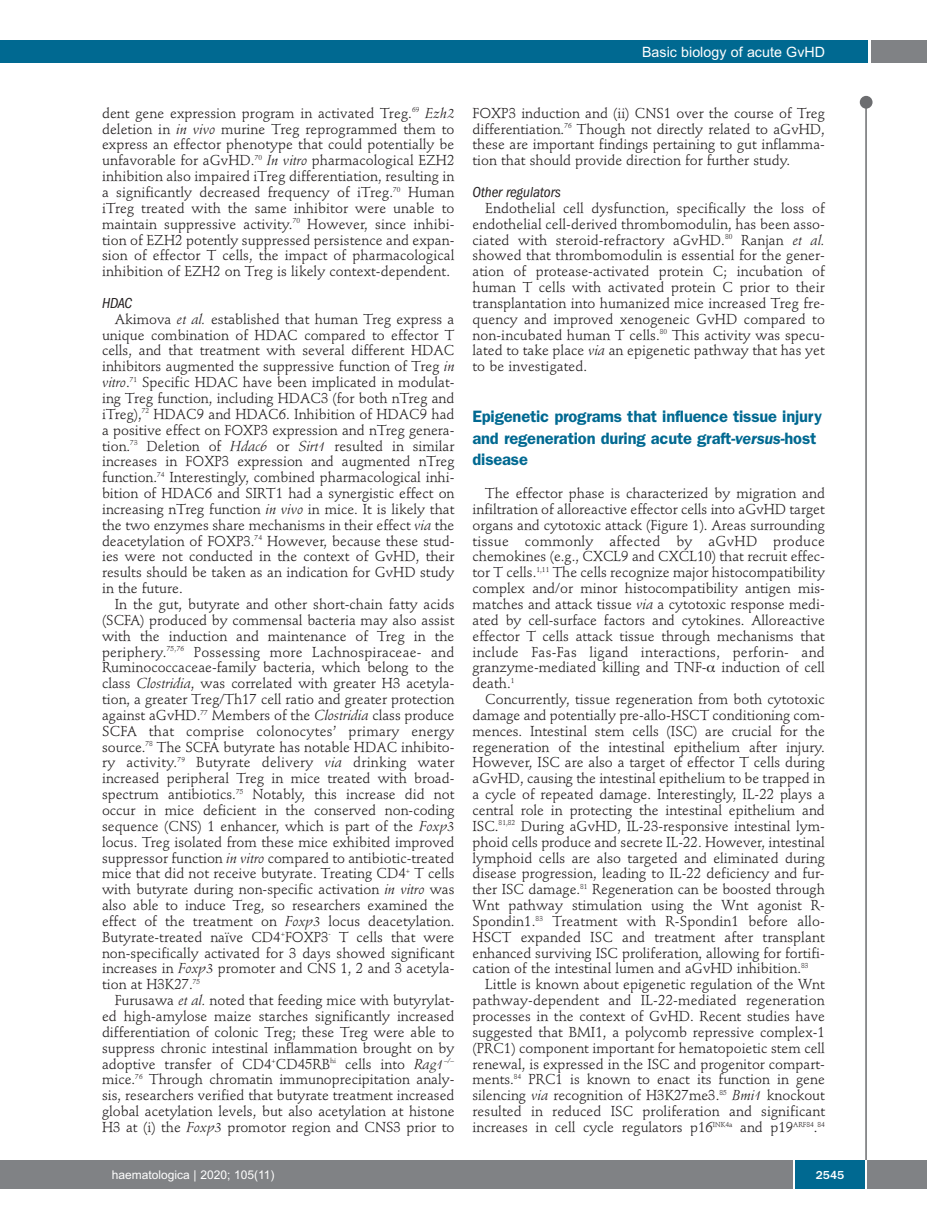
<style>
.page{position:relative;width:927px;height:1225px;background:#fff}
.page>*{position:absolute;margin:0;border:0;box-sizing:border-box;transform-origin:0 0}
.t1{font:600 16.5px/21.6px "Franklin Gothic";letter-spacing:-.01em;color:#006991}
.t2{font:italic condensed 15px "Franklin Gothic";letter-spacing:-.005em;color:#231f20}
.t3{font:14.25px/15.9px "Stempel Schneidler";color:#231f20;text-align:justify}
.t4{font:14.25px "Arial";color:#fff}
.t5{font:12px "Arial";color:#fff}
.t6{font:500 12px "Franklin Gothic";color:#fff}
.s1{font-style:italic}
</style>
<div class="page">
<div style="left:860px;top:96px;width:12px;height:13px;background:#6c6d70;border-radius:50%"></div>
<hr style="left:865px;top:98px;width:2px;height:1062px;background:#6c6d70">
<div style="left:871px;top:40px;width:56px;height:22px;background:#808285"></div>
<div style="left:18px;top:40px;width:849px;height:22px;background:#006991"></div>
<div style="left:17px;top:1160px;width:910px;height:28px;background:#808285"></div>
<div style="left:795px;top:1160px;width:70px;height:28px;background:#006991"></div>
<hr style="left:793px;top:1160px;width:2px;height:28px;background:#fff">
<hr style="left:865px;top:1160px;width:2px;height:28px;background:#fff">
<div style="left:0;top:40px;width:19px;height:22px;background:#006991"></div>
<div style="left:0;top:1160px;width:18px;height:28px;background:#808285"></div>
<p class="t4" style="left:642px;top:44px;width:184px">Basic biology of acute GvHD</p>
<p class="t3" style="left:102px;top:106px;width:354px">dent gene expression program in activated Treg.<sup>69</sup> <span class="s1">Ezh2 </span>deletion in <span class="s1">in vivo</span> murine Treg reprogrammed them to express an effector phenotype that could potentially be unfavorable for aGvHD.<sup>70</sup> <span class="s1">In vitro</span> pharmacological EZH2 inhibition also impaired iTreg differentiation, resulting in a significantly decreased frequency of iTreg.<sup>70</sup> Human iTreg treated with the same inhibitor were unable to maintain suppressive activity.<sup>70</sup> However, since inhibi&shy;tion of EZH2 potently suppressed persistence and expan&shy;sion of effector T cells, the impact of pharmacological inhibition of EZH2 on Treg is likely context-dependent.</p>
<p class="t2" style="left:102px;top:298px;width:32px">HDAC</p>
<p class="t3" style="left:102px;top:312px;width:354px;text-indent:13px">Akimova <span class="s1">et al.</span> established that human Treg express a unique combination of HDAC compared to effector T cells, and that treatment with several different HDAC inhibitors augmented the suppressive function of Treg <span class="s1">in vitro</span>.<sup>71</sup> Specific HDAC have been implicated in modulat&shy;ing Treg function, including HDAC3 (for both nTreg and iTreg),<sup>72</sup> HDAC9 and HDAC6. Inhibition of HDAC9 had a positive effect on FOXP3 expression and nTreg genera&shy;tion.<sup>73</sup> Deletion of <span class="s1">Hdac6</span> or <span class="s1">Sirt1</span> resulted in similar increases in FOXP3 expression and augmented nTreg function.<sup>74</sup> Interestingly, combined pharmacological inhi&shy;bition of HDAC6 and SIRT1 had a synergistic effect on increasing nTreg function <span class="s1">in vivo</span> in mice. It is likely that the two enzymes share mechanisms in their effect <span class="s1">via</span> the deacetylation of FOXP3.<sup>74</sup> However, because these stud&shy;ies were not conducted in the context of GvHD, their results should be taken as an indication for GvHD study in the future.</p>
<p class="t3" style="left:102px;top:597px;width:354px;text-indent:13px">In the gut, butyrate and other short-chain fatty acids (SCFA) produced by commensal bacteria may also assist with the induction and maintenance of Treg in the periphery.<sup>75,76</sup> Possessing more Lachnospiraceae- and Ruminococcaceae-family bacteria, which belong to the class <span class="s1">Clostridia</span>, was correlated with greater H3 acetyla&shy;tion, a greater Treg/Th17 cell ratio and greater protection against aGvHD.<sup>77</sup> Members of the <span class="s1">Clostridia</span> class produce SCFA that comprise colonocytes’ primary energy source.<sup>78</sup> The SCFA butyrate has notable HDAC inhibito&shy;ry activity.<sup>79</sup> Butyrate delivery <span class="s1">via</span> drinking water increased peripheral Treg in mice treated with broad&shy;spectrum antibiotics.<sup>75</sup> Notably, this increase did not occur in mice deficient in the conserved non-coding sequence (CNS) 1 enhancer, which is part of the <span class="s1">Foxp3 </span>locus. Treg isolated from these mice exhibited improved suppressor function <span class="s1">in vitro</span> compared to antibiotic-treated mice that did not receive butyrate. Treating CD4<sup>+</sup> T cells with butyrate during non-specific activation <span class="s1">in vitro</span> was also able to induce Treg, so researchers examined the effect of the treatment on <span class="s1">Foxp3</span> locus deacetylation.<br>Butyrate-treated naïve CD4<sup>+</sup>FOXP3<sup>-</sup> T cells that were non-specifically activated for 3 days showed significant increases in <span class="s1">Foxp3</span> promoter and CNS 1, 2 and 3 acetyla&shy;tion at H3K27.<sup>75</sup></p>
<p class="t3" style="left:102px;top:993px;width:354px;text-indent:13px">Furusawa <span class="s1">et al.</span> noted that feeding mice with butyrylat&shy;ed high-amylose maize starches significantly increased differentiation of colonic Treg; these Treg were able to suppress chronic intestinal inflammation brought on by adoptive transfer of CD4<sup>+</sup>CD45RB<sup>hi</sup> cells into <span class="s1">Rag1</span><sup>−/− </sup>mice.<sup>76</sup> Through chromatin immunoprecipitation analy&shy;sis, researchers verified that butyrate treatment increased global acetylation levels, but also acetylation at histone H3 at (i) the <span class="s1">Foxp3</span> promotor region and CNS3 prior to</p>
<p class="t3" style="left:472px;top:106px;width:354px">FOXP3 induction and (ii) CNS1 over the course of Treg differentiation.<sup>76</sup> Though not directly related to aGvHD, these are important findings pertaining to gut inflamma&shy;tion that should provide direction for further study.</p>
<p class="t2" style="left:472px;top:187px;width:90px">Other regulators</p>
<p class="t3" style="left:472px;top:201px;width:354px;text-indent:13px">Endothelial cell dysfunction, specifically the loss of endothelial cell-derived thrombomodulin, has been asso&shy;ciated with steroid-refractory aGvHD.<sup>80</sup> Ranjan <span class="s1">et al. </span>showed that thrombomodulin is essential for the gener&shy;ation of protease-activated protein C; incubation of human T cells with activated protein C prior to their transplantation into humanized mice increased Treg fre&shy;quency and improved xenogeneic GvHD compared to non-incubated human T cells.<sup>80</sup> This activity was specu&shy;lated to take place <span class="s1">via</span> an epigenetic pathway that has yet to be investigated.</p>
<p class="t1" style="left:472px;top:407px;width:351px">Epigenetic programs that influence tissue injury and regeneration during acute graft-<span class="s1">versus</span>-host disease</p>
<p class="t3" style="left:472px;top:486px;width:354px;text-indent:13px">The effector phase is characterized by migration and infiltration of alloreactive effector cells into aGvHD target organs and cytotoxic attack (Figure 1). Areas surrounding tissue commonly affected by aGvHD produce chemokines (e.g., CXCL9 and CXCL10) that recruit effec&shy;tor T cells.<sup>1,11</sup> The cells recognize major histocompatibility complex and/or minor histocompatibility antigen mis&shy;matches and attack tissue <span class="s1">via</span> a cytotoxic response medi&shy;ated by cell-surface factors and cytokines. Alloreactive effector T cells attack tissue through mechanisms that include Fas-Fas ligand interactions, perforin- and granzyme-mediated killing and TNF- induction of cell death.<sup>1</sup></p>
<p class="t3" style="left:472px;top:692px;width:354px;text-indent:13px">Concurrently, tissue regeneration from both cytotoxic damage and potentially pre-allo-HSCT conditioning com&shy;mences. Intestinal stem cells (ISC) are crucial for the regeneration of the intestinal epithelium after injury.<br>However, ISC are also a target of effector T cells during aGvHD, causing the intestinal epithelium to be trapped in a cycle of repeated damage. Interestingly, IL-22 plays a central role in protecting the intestinal epithelium and ISC.<sup>81,82</sup> During aGvHD, IL-23-responsive intestinal lym&shy;phoid cells produce and secrete IL-22. However, intestinal lymphoid cells are also targeted and eliminated during disease progression, leading to IL-22 deficiency and fur&shy;ther ISC damage.<sup>81</sup> Regeneration can be boosted through Wnt pathway stimulation using the Wnt agonist R-Spondin1.<sup>83</sup> Treatment with R-Spondin1 before allo-HSCT expanded ISC and treatment after transplant enhanced surviving ISC proliferation, allowing for fortifi&shy;cation of the intestinal lumen and aGvHD inhibition.<sup>83</sup></p>
<p class="t3" style="left:472px;top:978px;width:354px;text-indent:13px">Little is known about epigenetic regulation of the Wnt pathway-dependent and IL-22-mediated regeneration processes in the context of GvHD. Recent studies have suggested that BMI1, a polycomb repressive complex-1 (PRC1) component important for hematopoietic stem cell renewal, is expressed in the ISC and progenitor compart&shy;ments.<sup>84</sup> PRC1 is known to enact its function in gene silencing <span class="s1">via</span> recognition of H3K27me3.<sup>85</sup> <span class="s1">Bmi1</span> knockout resulted in reduced ISC proliferation and significant increases in cell cycle regulators p16<sup>INK4a</sup> and p19<sup>ARF84</sup>.<sup>84</sup></p>
<p class="t5" style="left:112px;top:1167px;width:164px">haematologica | 2020; 105(11)</p>
<p class="t6" style="left:816px;top:1167px;width:30px">2545</p>
</div>
